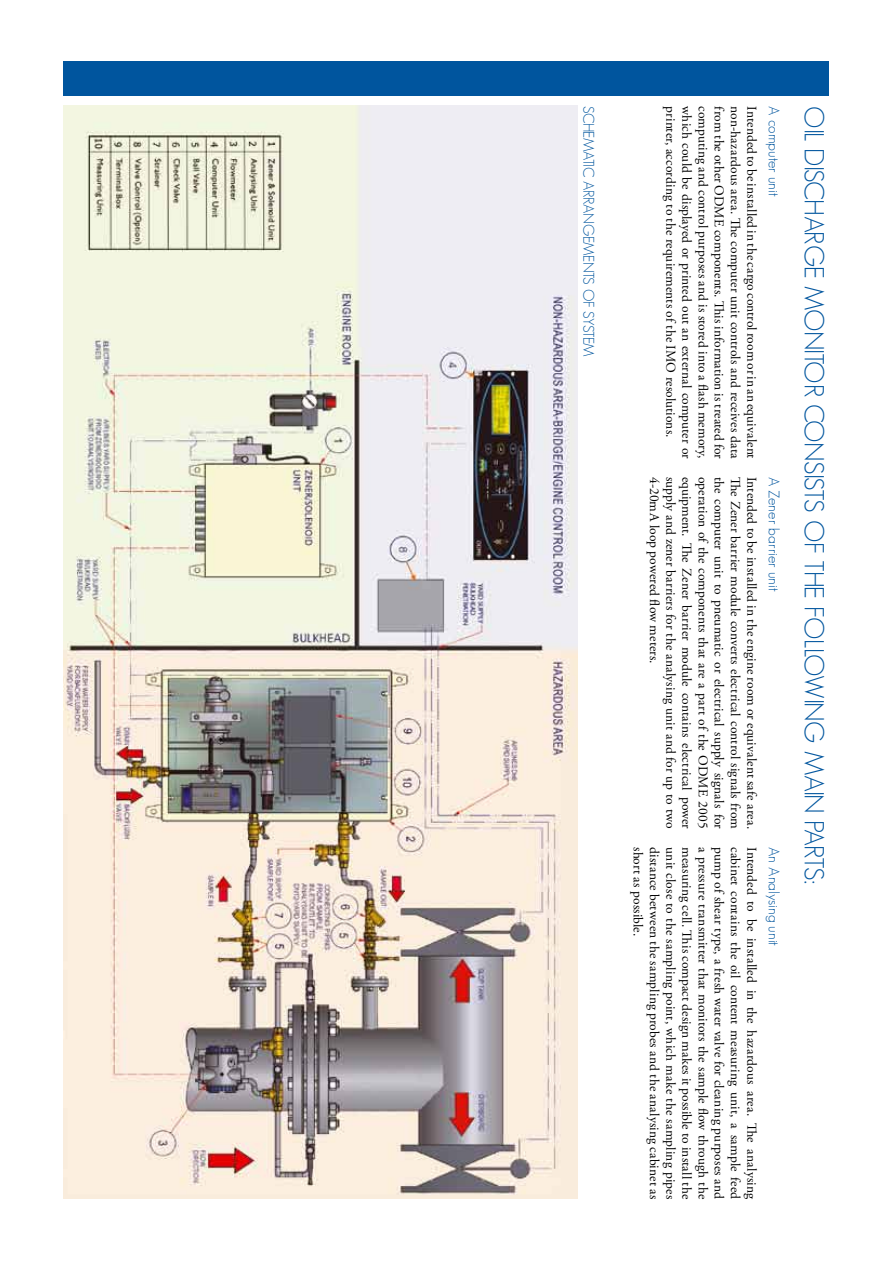
<style>
.page{position:relative;width:893px;height:1263px;background:#fff}
.page>*{position:absolute;margin:0;border:0;box-sizing:border-box;transform-origin:0 0}
.t1{font:300 27px "Geosans";letter-spacing:-.05em;color:#00559e}
.t2{font:300 15px "Geosans";letter-spacing:-.005em;color:#00559e}
.t3{font:300 15px "Geosans";letter-spacing:-.05em;color:#00559e}
.t4{font:13.5px/16.2px "Adobe Garamond Pro";letter-spacing:.005em;color:#000;text-align:justify}
</style>
<div class="page">
<img style="left:64px;top:106px;width:514px;height:1092px">
<div style="left:64px;top:62px;width:765px;height:34px;background:#00559e"></div>
<p class="t3" style="left:597px;top:106px;width:251px;rotate:90deg">Schematic arrangements of system</p>
<p class="t4" style="left:759px;top:106px;width:354px;rotate:90deg">Intended to beinstalled in the cargo controlroomorin an equivalent non-hazardous area. The computer unit controls and receives data from the other ODME components. This information is treated for computing and control purposes and is stored into a flash memory, which could be displayed or printed out an external computer or printer, according to the requirements of the IMO resolutions.</p>
<p class="t4" style="left:759px;top:477px;width:354px;rotate:90deg">Intended to be installed in the engine room or equivalent safe area.<br>The Zener barrier module converts electrical control signals from the computer unit to pneumatic or electrical supply signals for operation of the components that are a part of the ODME 2005 equipment. The Zener barrier module contains electrical power supply and zener barriers for the analysing unit and for up to two 4-20mA loop powered flow meters.</p>
<p class="t4" style="left:759px;top:847px;width:354px;rotate:90deg">Intended to be installed in the hazardous area. The analysing cabinet contains the oil content measuring unit, a sample feed pump of shear type, a fresh water valve for cleaning purposes and a pressure transmitter that monitors the sample flow through the measuring cell. This compact design makes it possible to install the unit close to the sampling point, which make the sampling pipes distance between the sampling probes and the analysing cabinet as short as possible.</p>
<p class="t2" style="left:782px;top:106px;width:92px;rotate:90deg">A computer unit</p>
<p class="t2" style="left:782px;top:477px;width:116px;rotate:90deg">A Zener barrier unit</p>
<p class="t2" style="left:782px;top:847px;width:101px;rotate:90deg">An Analysing unit</p>
<h1 class="t1" style="left:829px;top:106px;width:780px;rotate:90deg">Oil Discharge Mo nito r co nsists of the fo llowing main parts:</h1>
</div>
